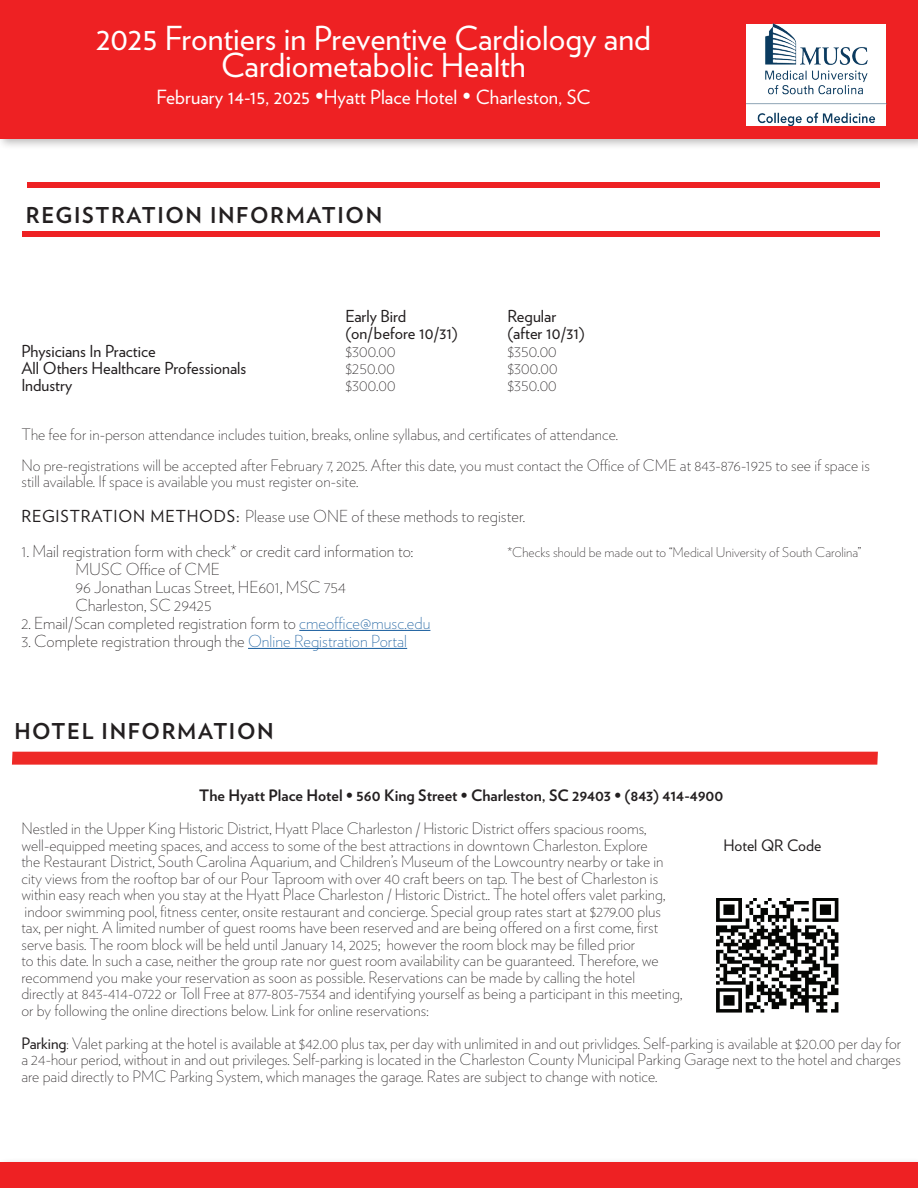
<style>
.page{position:relative;width:918px;height:1188px;background:#fff}
.page>*{position:absolute;margin:0;border:0;box-sizing:border-box;transform-origin:0 0}
.t1{font:33px/27px "Verlag";color:#fff;text-align:center}
.t2{font:700 21.75px "Verlag";letter-spacing:.075em;color:#231f20}
.t3{font:19.5px "Verlag";color:#fff}
.t4{font:200 16.5px/18px "Verlag";color:#231f20}
.t5{font:16.5px "Verlag";color:#231f20}
.t6{font:200 15.75px/16.5px "Verlag";color:#231f20}
.t7{font:700 15.75px "Verlag";color:#231f20}
.t8{font:15.75px "Verlag";color:#231f20}
.t9{font:200 13.5px "Verlag";color:#231f20}
.s1{font-size:22.5px}
.s2{font-weight:400}
.s3{color:#175d9e}
</style>
<div class="page">
<div style="left:0;top:1158px;width:918px;height:30px;background:#f8f8f8"></div>
<div style="left:0;top:1162px;width:918px;height:26px;background:#ee2123"></div>
<div style="left:0;top:0;width:918px;height:151px;background:#231f20;opacity:.3"></div>
<div style="left:0;top:0;width:918px;height:139px;background:#ee2123"></div>
<div style="left:27px;top:183px;width:853px;height:5px;background:#ee2123"></div>
<div style="left:22px;top:231px;width:858px;height:6px;background:#ee2123"></div>
<hr style="left:299px;top:630px;width:131px;height:1px;background:#175d9e">
<hr style="left:248px;top:648px;width:159px;height:1px;background:#175d9e">
<svg style="left:12px;top:752px;width:866px;height:13px;background:#ee2f2c"></svg>
<img style="left:746px;top:24px;width:140px;height:101px">
<img style="left:716px;top:899px;width:123px;height:114px">
<h1 class="t1" style="left:96px;top:23px;width:556px">2025 Frontiers in Preventive Cardiology and<br>Cardiometabolic Health</h1>
<p class="t3" style="left:157px;top:83px;width:435px">February 14-15, 2025 <span class="s1">•</span>Hyatt Place Hotel <span class="s1">•</span> Charleston, SC</p>
<h2 class="t2" style="left:26px;top:198px;width:358px">REGISTRATION INFORMATION</h2>
<p class="t5" style="left:345px;top:304px;width:62px">Early Bird</p>
<p class="t5" style="left:507px;top:304px;width:50px">Regular</p>
<p class="t5" style="left:345px;top:321px;width:114px">(on/before 10/31)</p>
<p class="t5" style="left:507px;top:321px;width:79px">(after 10/31)</p>
<p class="t5" style="left:21px;top:338px;width:136px">Physicians In Practice</p>
<p class="t4" style="left:345px;top:341px;width:52px">$300.00</p>
<p class="t4" style="left:507px;top:341px;width:51px">$350.00</p>
<p class="t5" style="left:21px;top:355px;width:226px">All Others Healthcare Professionals</p>
<p class="t4" style="left:345px;top:358px;width:51px">$250.00</p>
<p class="t4" style="left:507px;top:358px;width:52px">$300.00</p>
<p class="t5" style="left:21px;top:373px;width:52px">Industry</p>
<p class="t4" style="left:345px;top:375px;width:52px">$300.00</p>
<p class="t4" style="left:507px;top:375px;width:51px">$350.00</p>
<p class="t6" style="left:21px;top:417px;width:850px;line-height:31.5px">The fee for in-person attendance includes tuition, breaks, online syllabus, and certificates of attendance.<br>No pre-registrations will be accepted after February 7, 2025. After this date, you must contact the Office of CME at 843-876-1925 to see if space is</p>
<p class="t6" style="left:21px;top:472px;width:338px">still available. If space is available you must register on-site.</p>
<p class="t4" style="left:21px;top:506px;width:505px"><span class="s2">REGISTRATION METHODS:</span> Please use ONE of these methods to register.</p>
<p class="t4" style="left:21px;top:541px;width:393px">1. Mail registration form with check* or credit card information to:</p>
<p class="t9" style="left:507px;top:542px;width:356px">*Checks should be made out to “Medical University of South Carolina”</p>
<p class="t4" style="left:75px;top:559px;width:272px">MUSC Office of CME<br>96 Jonathan Lucas Street, HE601, MSC 754<br>Charleston, SC 29425</p>
<p class="t4" style="left:21px;top:613px;width:411px">2. Email/Scan completed registration form to <span class="s3">cmeoffice@musc.edu</span></p>
<p class="t4" style="left:21px;top:631px;width:387px">3. Complete registration through the <span class="s3">Online Registration Portal</span></p>
<h2 class="t2" style="left:14px;top:714px;width:261px">HOTEL INFORMATION</h2>
<p class="t7" style="left:199px;top:783px;width:525px">The Hyatt Place Hotel • 560 King Street • Charleston, SC 29403 • (843) 414-4900</p>
<p class="t6" style="left:21px;top:819px;width:628px">Nestled in the Upper King Historic District, Hyatt Place Charleston / Historic District offers spacious rooms, well-equipped meeting spaces, and access to some of the best attractions in downtown Charleston. Explore</p>
<p class="t8" style="left:723px;top:833px;width:100px">Hotel QR Code</p>
<p class="t6" style="left:21px;top:852px;width:662px">the Restaurant District, South Carolina Aquarium, and Children’s Museum of the Lowcountry nearby or take in city views from the rooftop bar of our Pour Taproom with over 40 craft beers on tap. The best of Charleston is within easy reach when you stay at the Hyatt Place Charleston / Historic District.. The hotel offers valet parking, indoor swimming pool, fitness center, onsite restaurant and concierge. Special group rates start at $279.00 plus<br>tax, per night. A limited number of guest rooms have been reserved and are being offered on a first come, first serve basis. The room block will be held until January 14, 2025; however the room block may be filled prior<br>to this date. In such a case, neither the group rate nor guest room availability can be guaranteed. Therefore, we recommend you make your reservation as soon as possible. Reservations can be made by calling the hotel<br>directly at 843-414-0722 or Toll Free at 877-803-7534 and identifying yourself as being a participant in this meeting, or by following the online directions below. Link for online reservations:</p>
<p class="t6" style="left:21px;top:1034px;width:881px;text-align:justify"><span class="s2">Parking</span>: Valet parking at the hotel is available at $42.00 plus tax, per day with unlimited in and out privlidges. Self-parking is available at $20.00 per day for a 24-hour period, without in and out privileges. Self-parking is located in the Charleston County Municipal Parking Garage next to the hotel and charges are paid directly to PMC Parking System, which manages the garage. Rates are subject to change with notice.</p>
</div>
